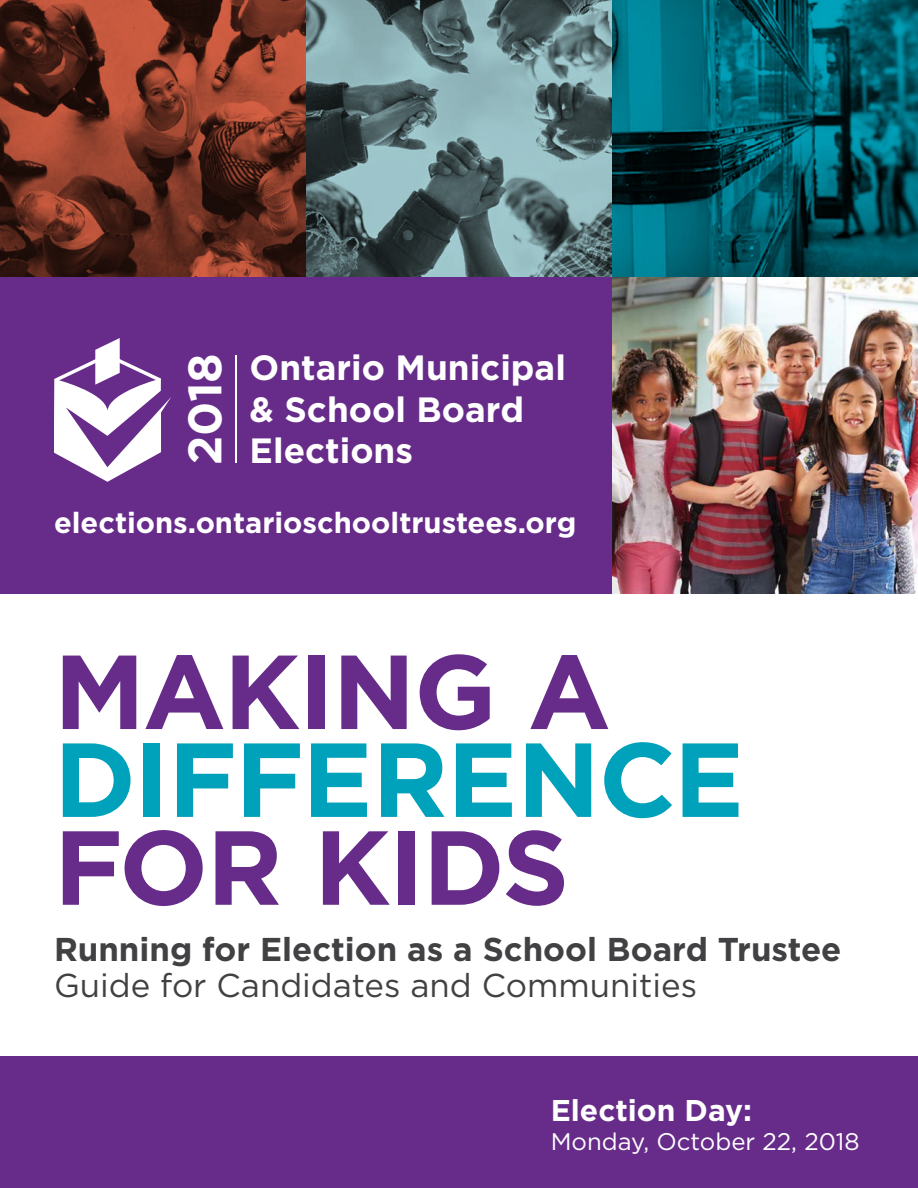
<style>
.page{position:relative;width:918px;height:1188px;background:#fff}
.page>*{position:absolute;margin:0;border:0;box-sizing:border-box;transform-origin:0 0}
.t1{font:700 105px/87.9px "Gotham";letter-spacing:-.015em;color:#672c8a}
.t2{font:700 46.95px "Gotham";color:#fff}
.t3{font:700 35.1px/41.4px "Gotham";color:#fff}
.t4{font:700 33px/35.2px "Gotham";color:#414042}
.t5{font:700 30px "Gotham";color:#fff}
.t6{font:700 29.1px "Gotham";color:#fff}
.t7{font:24px "Gotham";color:#fff}
.s1{color:#00a1ba}
.s2{font-weight:400}
</style>
<div class="page">
<div style="left:0;top:1057px;width:918px;height:131px;background:#672c8a"></div>
<img style="left:612px;top:277px;width:306px;height:317px">
<div style="left:0;top:277px;width:612px;height:317px;background:#672c8a"></div>
<svg style="left:54px;top:338px;width:117px;height:144px"></svg>
<hr style="left:236px;top:356px;width:1px;height:107px;background:#fff">
<svg style="left:0;top:0;width:306px;height:277px;background:#6e3122"></svg>
<svg style="left:306px;top:0;width:306px;height:277px;background:#657f83"></svg>
<svg style="left:612px;top:0;width:306px;height:277px;background:#005765"></svg>
<h2 class="t2" style="left:178px;top:465px;width:113px;rotate:-90deg">2018</h2>
<h1 class="t3" style="left:250px;top:346px;width:318px">Ontario Municipal &amp; School Board<br>Elections</h1>
<p class="t6" style="left:54px;top:506px;width:524px">elections.ontarioschooltrustees.org</p>
<h1 class="t1" style="left:54px;top:645px;width:692px">MAKING A<br><span class="s1">DIFFERENCE<br></span>FOR KIDS</h1>
<p class="t4" style="left:54px;top:931px;width:789px">Running for Election as a School Board Trustee<br><span class="s2">Guide for Candidates and Communities</span></p>
<p class="t5" style="left:551px;top:1093px;width:203px">Election Day:</p>
<p class="t7" style="left:551px;top:1126px;width:310px">Monday, October 22, 2018</p>
</div>
